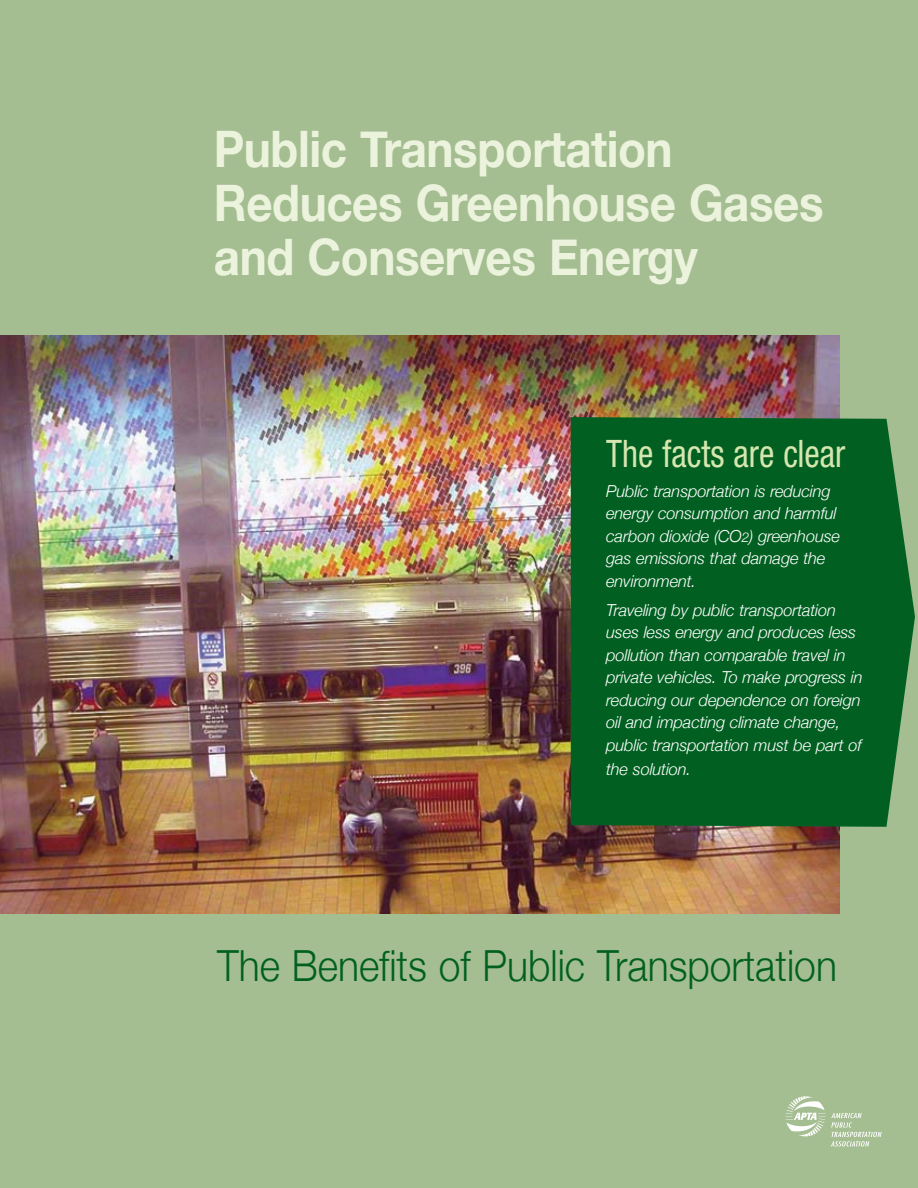
<style>
.page{position:relative;width:918px;height:1188px;background:#a4bd91}
.page>*{position:absolute;margin:0;border:0;box-sizing:border-box;transform-origin:0 0}
.t1{font:700 50.25px/54px "Helvetica Neue";letter-spacing:-.01em;color:#ecf3dd;scale:.91 1}
.t2{font:300 42.9px "Helvetica Neue";color:#016021;scale:.91 1}
.t3{font:condensed 37.95px "Helvetica Neue";color:#d6e6af;scale:.91 1}
.t4{font:italic 300 16.5px/22.5px "Helvetica Neue";letter-spacing:-.01em;color:#fff}
.s1{font-size:13.5px}
</style>
<div class="page">
<img style="left:0;top:335px;width:839px;height:579px">
<svg style="left:785px;top:1096px;width:40px;height:40px"></svg>
<svg style="left:831px;top:1113px;width:51px;height:34px"></svg>
<div style="left:571px;top:417px;width:344px;height:410px;background:#016021"></div>
<h1 class="t1" style="left:214px;top:121px;width:672px">Public Transportation<br>Reduces Greenhouse Gases and Conserves Energy</h1>
<h3 class="t3" style="left:606px;top:432px;width:264px">The facts are clear</h3>
<p class="t4" style="left:606px;top:479px;width:235px">Public transportation is reducing energy consumption and harmful carbon dioxide (CO<span class="s1">2</span>) greenhouse gas emissions that damage the environment.</p>
<p class="t4" style="left:606px;top:599px;width:258px">Traveling by public transportation uses less energy and produces less pollution than comparable travel in private vehicles. To make progress in reducing our dependence on foreign oil and impacting climate change, public transportation must be part of</p>
<p class="t4" style="left:606px;top:758px;width:86px">the solution.</p>
<h2 class="t2" style="left:217px;top:939px;width:683px">The Benefits of Public Transportation</h2>
</div>
